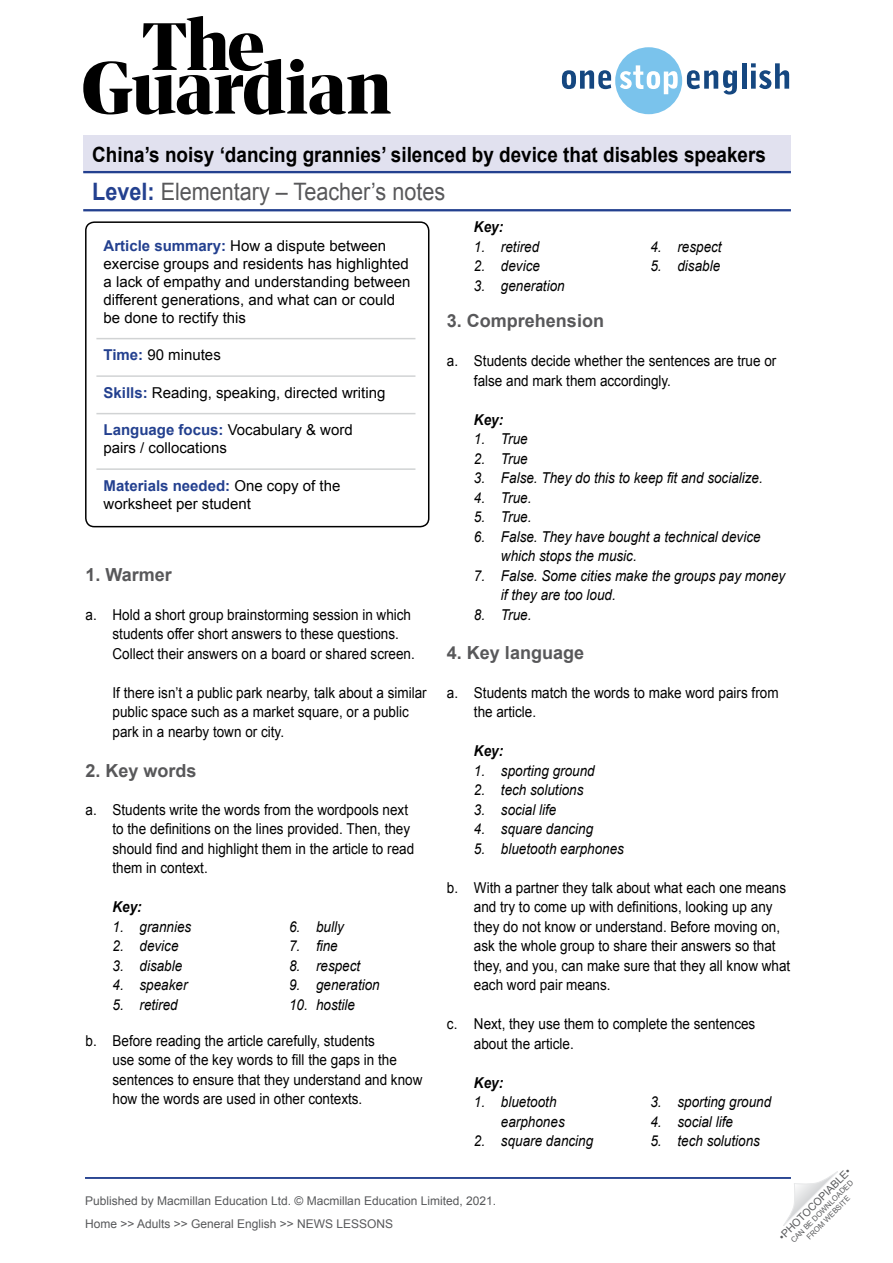
<style>
.page{position:relative;width:893px;height:1263px;background:#fff}
.page>*{position:absolute;margin:0;border:0;box-sizing:border-box;transform-origin:0 0}
.t1{font:24px "Arial";color:#58585a;scale:.9 1}
.t2{font:700 21px "Arial";color:#000;scale:.9 1}
.TN__Title{font:700 18px "Arial";color:#58585a}
.TN__Info_box_-_body{font:15px/19.5px "Arial";color:#000;scale:.9 1}
.t3{font:italic 15px/19.5px "Arial";color:#000;scale:.9 1}
.TN__Info_box_-_body-2{font:15px/18px "Arial";color:#000}
.TN__Body_text{font:15px/19.5px "Arial";color:#000;scale:.9 1}
.TN__Key_title{font:italic 700 15px "Arial";color:#000;scale:.9 1}
.t4{font:12px/23px "Arial";color:#58595b}
.t5{font:10.5px "Arial";color:#58595b}
.t6{font:7.5px/9px "Arial";color:#58595b;text-align:center}
.s1{font-weight:700;color:#23408f}
</style>
<div class="page">
<svg style="left:83px;top:16px;width:308px;height:99px"></svg>
<svg style="left:562px;top:47px;width:175px;height:67px"></svg>
<hr style="left:742px;top:63px;width:4px;height:26px;background:#154780">
<svg style="left:751px;top:63px;width:38px;height:26px"></svg>
<hr style="left:83px;top:209px;width:708px;height:2px;background:#23408f">
<div style="left:83px;top:136px;width:708px;height:37px;background:#e1e1ef"></div>
<hr style="left:83px;top:171px;width:708px;height:2px;background:#23408f">
<svg style="left:783px;top:1171px;width:55px;height:55px"></svg>
<hr style="left:96px;top:338px;width:319px;height:1px;background:#d1d3d4">
<hr style="left:96px;top:375px;width:319px;height:2px;background:#d1d3d4">
<hr style="left:96px;top:413px;width:319px;height:1px;background:#d1d3d4">
<hr style="left:96px;top:468px;width:319px;height:2px;background:#d1d3d4">
<div style="left:85px;top:221px;width:344px;height:306px;border:2px solid #000;border-radius:9px"></div>
<hr style="left:85px;top:1177px;width:706px;height:2px;background:#23408f">
<h2 class="t2" style="left:92px;top:141px;width:750px">China’s noisy ‘dancing grannies’ silenced by device that disables speakers</h2>
<h1 class="t1" style="left:92px;top:176px;width:394px"><span class="s1">Level:</span> Elementary – Teacher’s notes</h1>
<p class="TN__Info_box_-_body-2" style="left:104px;top:237px;width:308px"><span class="s1">Article summary:</span> How a dispute between exercise groups and residents has highlighted a lack of empathy and understanding between different generations, and what can or could be done to rectify this</p>
<p class="TN__Info_box_-_body-2" style="left:104px;top:346px;width:119px"><span class="s1">Time:</span> 90 minutes</p>
<p class="TN__Info_box_-_body-2" style="left:104px;top:384px;width:283px"><span class="s1">Skills:</span> Reading, speaking, directed writing</p>
<p class="TN__Info_box_-_body-2" style="left:104px;top:421px;width:251px"><span class="s1">Language focus:</span> Vocabulary &amp; word pairs / collocations</p>
<p class="TN__Info_box_-_body-2" style="left:104px;top:477px;width:238px"><span class="s1">Materials needed:</span> One copy of the worksheet per student</p>
<p class="TN__Title" style="left:86px;top:562px;width:88px">1. Warmer</p>
<p class="TN__Info_box_-_body" style="left:112px;top:605px;width:337px;text-indent:-27px">a. Hold a short group brainstorming session in which students offer short answers to these questions.<br>Collect their answers on a board or shared screen.</p>
<p class="TN__Body_text" style="left:112px;top:683px;width:351px">If there isn’t a public park nearby, talk about a similar public space such as a market square, or a public park in a nearby town or city.</p>
<p class="TN__Title" style="left:86px;top:758px;width:113px">2. Key words</p>
<p class="TN__Info_box_-_body" style="left:112px;top:800px;width:337px;text-indent:-27px">a. Students write the words from the wordpools next to the definitions on the lines provided. Then, they should find and highlight them in the article to read them in context.</p>
<p class="TN__Key_title" style="left:112px;top:897px;width:34px">Key:</p>
<p class="t3" style="left:112px;top:917px;width:89px">1. grannies</p>
<p class="t3" style="left:112px;top:936px;width:75px">2. device</p>
<p class="t3" style="left:112px;top:956px;width:79px">3. disable</p>
<p class="t3" style="left:112px;top:975px;width:85px">4. speaker</p>
<p class="t3" style="left:112px;top:995px;width:74px">5. retired</p>
<p class="t3" style="left:289px;top:917px;width:62px">6. bully</p>
<p class="t3" style="left:289px;top:936px;width:56px">7. fine</p>
<p class="t3" style="left:289px;top:956px;width:81px">8. respect</p>
<p class="t3" style="left:289px;top:975px;width:102px">9. generation</p>
<p class="t3" style="left:289px;top:995px;width:75px">10. hostile</p>
<p class="TN__Info_box_-_body" style="left:112px;top:1031px;width:346px;text-indent:-27px">b. Before reading the article carefully, students<br>use some of the key words to fill the gaps in the sentences to ensure that they understand and know how the words are used in other contexts.</p>
<p class="TN__Key_title" style="left:474px;top:217px;width:34px">Key:</p>
<p class="t3" style="left:474px;top:237px;width:74px">1. retired</p>
<p class="t3" style="left:474px;top:257px;width:75px">2. device</p>
<p class="t3" style="left:474px;top:276px;width:102px">3. generation</p>
<p class="t3" style="left:650px;top:237px;width:81px">4. respect</p>
<p class="t3" style="left:650px;top:257px;width:79px">5. disable</p>
<p class="TN__Title" style="left:447px;top:309px;width:159px">3. Comprehension</p>
<p class="TN__Info_box_-_body" style="left:474px;top:351px;width:338px;text-indent:-27px">a. Students decide whether the sentences are true or false and mark them accordingly.</p>
<p class="TN__Key_title" style="left:474px;top:410px;width:34px">Key:</p>
<p class="t3" style="left:474px;top:429px;width:61px">1. True</p>
<p class="t3" style="left:474px;top:449px;width:61px">2. True</p>
<p class="t3" style="left:474px;top:468px;width:322px">3. False. They do this to keep fit and socialize.</p>
<p class="t3" style="left:474px;top:488px;width:65px">4. True.</p>
<p class="t3" style="left:474px;top:507px;width:65px">5. True.</p>
<p class="t3" style="left:501px;top:527px;width:290px;text-indent:-27px">6. False. They have bought a technical device which stops the music.</p>
<p class="t3" style="left:501px;top:566px;width:317px;text-indent:-27px">7. False. Some cities make the groups pay money if they are too loud.</p>
<p class="t3" style="left:474px;top:605px;width:65px">8. True.</p>
<p class="TN__Title" style="left:447px;top:640px;width:139px">4. Key language</p>
<p class="TN__Info_box_-_body" style="left:474px;top:683px;width:340px;text-indent:-27px">a. Students match the words to make word pairs from the article.</p>
<p class="TN__Key_title" style="left:474px;top:741px;width:34px">Key:</p>
<p class="t3" style="left:474px;top:761px;width:136px">1. sporting ground</p>
<p class="t3" style="left:474px;top:780px;width:123px">2. tech solutions</p>
<p class="t3" style="left:474px;top:800px;width:93px">3. social life</p>
<p class="t3" style="left:474px;top:819px;width:134px">4. square dancing</p>
<p class="t3" style="left:474px;top:839px;width:168px">5. bluetooth earphones</p>
<p class="TN__Info_box_-_body" style="left:474px;top:878px;width:353px;text-indent:-27px">b. With a partner they talk about what each one means and try to come up with definitions, looking up any they do not know or understand. Before moving on, ask the whole group to share their answers so that they, and you, can make sure that they all know what each word pair means.</p>
<p class="TN__Info_box_-_body" style="left:474px;top:1014px;width:314px;text-indent:-27px">c. Next, they use them to complete the sentences about the article.</p>
<p class="TN__Key_title" style="left:474px;top:1073px;width:34px">Key:</p>
<p class="t3" style="left:501px;top:1092px;width:72px;text-indent:-27px">1. bluetooth earphones</p>
<p class="t3" style="left:474px;top:1131px;width:134px">2. square dancing</p>
<p class="t3" style="left:650px;top:1092px;width:136px">3. sporting ground</p>
<p class="t3" style="left:650px;top:1112px;width:93px">4. social life</p>
<p class="t3" style="left:650px;top:1131px;width:123px">5. tech solutions</p>
<p class="t4" style="left:85px;top:1189px;width:413px">Published by Macmillan Education Ltd. © Macmillan Education Limited, 2021.<br>Home &gt;&gt; Adults &gt;&gt; General English &gt;&gt; NEWS LESSONS</p>
<p class="t5" style="left:776px;top:1233px;width:99px;rotate:-45deg">•PHOTOCOPIABLE•</p>
<p class="t6" style="left:789px;top:1238px;width:86px;rotate:-45deg">CAN BE DOWNLOADED<br>FROM WEBSITE</p>
</div>
